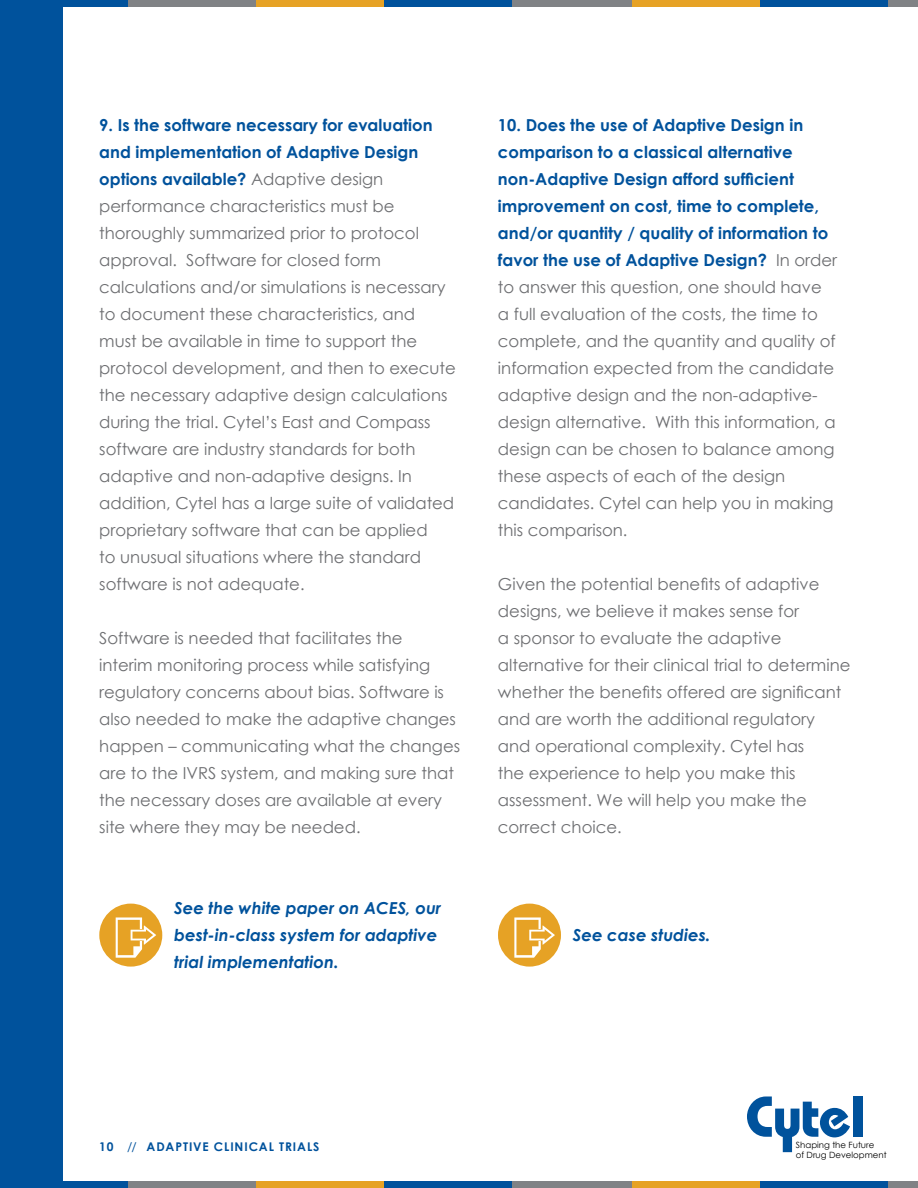
<style>
.page{position:relative;width:918px;height:1188px;background:#fff}
.page>*{position:absolute;margin:0;border:0;box-sizing:border-box;transform-origin:0 0}
.t1{font:16.5px/27px "Century Gothic";color:#6d6e71}
.t2{font:italic 700 16.5px/27px "Century Gothic";color:#00529c}
.t3{font:700 12px "Century Gothic";letter-spacing:.075em;color:#00529c}
.t4{font:8.7px/10.4px "Century Gothic";color:#000}
.s1{font-weight:700;color:#00529c}
.s2{font-weight:400}
</style>
<div class="page">
<div style="left:0;top:0;width:63px;height:1188px;background:#00529c"></div>
<div style="left:853px;top:1096px;width:9px;height:41px;background:#00529c"></div>
<svg style="left:747px;top:1096px;width:103px;height:56px"></svg>
<div style="left:0;top:1182px;width:128px;height:6px;background:#00529c"></div>
<div style="left:256px;top:1182px;width:128px;height:6px;background:#e6a225"></div>
<div style="left:632px;top:1182px;width:128px;height:6px;background:#e6a225"></div>
<div style="left:128px;top:1182px;width:128px;height:6px;background:#808285"></div>
<div style="left:504px;top:1182px;width:128px;height:6px;background:#808285"></div>
<div style="left:880px;top:1182px;width:38px;height:6px;background:#808285"></div>
<div style="left:384px;top:1182px;width:128px;height:6px;background:#00529c"></div>
<div style="left:760px;top:1182px;width:128px;height:6px;background:#00529c"></div>
<div style="left:0;top:0;width:128px;height:6px;background:#00529c"></div>
<div style="left:256px;top:0;width:128px;height:6px;background:#e6a225"></div>
<div style="left:632px;top:0;width:128px;height:6px;background:#e6a225"></div>
<div style="left:128px;top:0;width:128px;height:6px;background:#808285"></div>
<div style="left:504px;top:0;width:128px;height:6px;background:#808285"></div>
<div style="left:880px;top:0;width:38px;height:6px;background:#808285"></div>
<div style="left:384px;top:0;width:128px;height:6px;background:#00529c"></div>
<div style="left:760px;top:0;width:128px;height:6px;background:#00529c"></div>
<div style="left:99px;top:904px;width:63px;height:63px;background:#e6a225;border-radius:50%"></div>
<svg style="left:116px;top:917px;width:40px;height:41px"></svg>
<div style="left:498px;top:904px;width:63px;height:63px;background:#e6a225;border-radius:50%"></div>
<svg style="left:514px;top:917px;width:41px;height:41px"></svg>
<p class="t1" style="left:99px;top:111px;width:358px"><span class="s1">9. Is the software necessary for evaluation and implementation of Adaptive Design options available?</span> Adaptive design performance characteristics must be thoroughly summarized prior to protocol approval. Software for closed form calculations and/or simulations is necessary to document these characteristics, and must be available in time to support the protocol development, and then to execute the necessary adaptive design calculations during the trial. Cytel’s East and Compass software are industry standards for both adaptive and non-adaptive designs. In addition, Cytel has a large suite of validated proprietary software that can be applied<br>to unusual situations where the standard software is not adequate.</p>
<p class="t1" style="left:99px;top:624px;width:362px">Software is needed that facilitates the interim monitoring process while satisfying regulatory concerns about bias. Software is also needed to make the adaptive changes happen – communicating what the changes are to the IVRS system, and making sure that the necessary doses are available at every site where they may be needed.</p>
<p class="t2" style="left:174px;top:894px;width:268px">See the white paper on ACES, our best-in-class system for adaptive trial implementation.</p>
<p class="t1" style="left:498px;top:111px;width:341px"><span class="s1">10. Does the use of Adaptive Design in comparison to a classical alternative non-Adaptive Design afford sufficient improvement on cost, time to complete, and/or quantity / quality of information to favor the use of Adaptive Design?</span> In order to answer this question, one should have<br>a full evaluation of the costs, the time to complete, and the quantity and quality of information expected from the candidate adaptive design and the non-adaptive&shy;design alternative. With this information, a design can be chosen to balance among these aspects of each of the design candidates. Cytel can help you in making this comparison.</p>
<p class="t1" style="left:498px;top:570px;width:354px">Given the potential benefits of adaptive designs, we believe it makes sense for<br>a sponsor to evaluate the adaptive alternative for their clinical trial to determine whether the benefits offered are significant and are worth the additional regulatory and operational complexity. Cytel has<br>the experience to help you make this assessment. We will help you make the correct choice.</p>
<p class="t2" style="left:573px;top:921px;width:139px">See case studies.</p>
<p class="t3" style="left:99px;top:1137px;width:222px">10 <span class="s2">//</span> ADAPTIVE CLINICAL TRIALS</p>
<p class="t4" style="left:796px;top:1139px;width:92px">Shaping the Future<br>of Drug Development</p>
</div>
